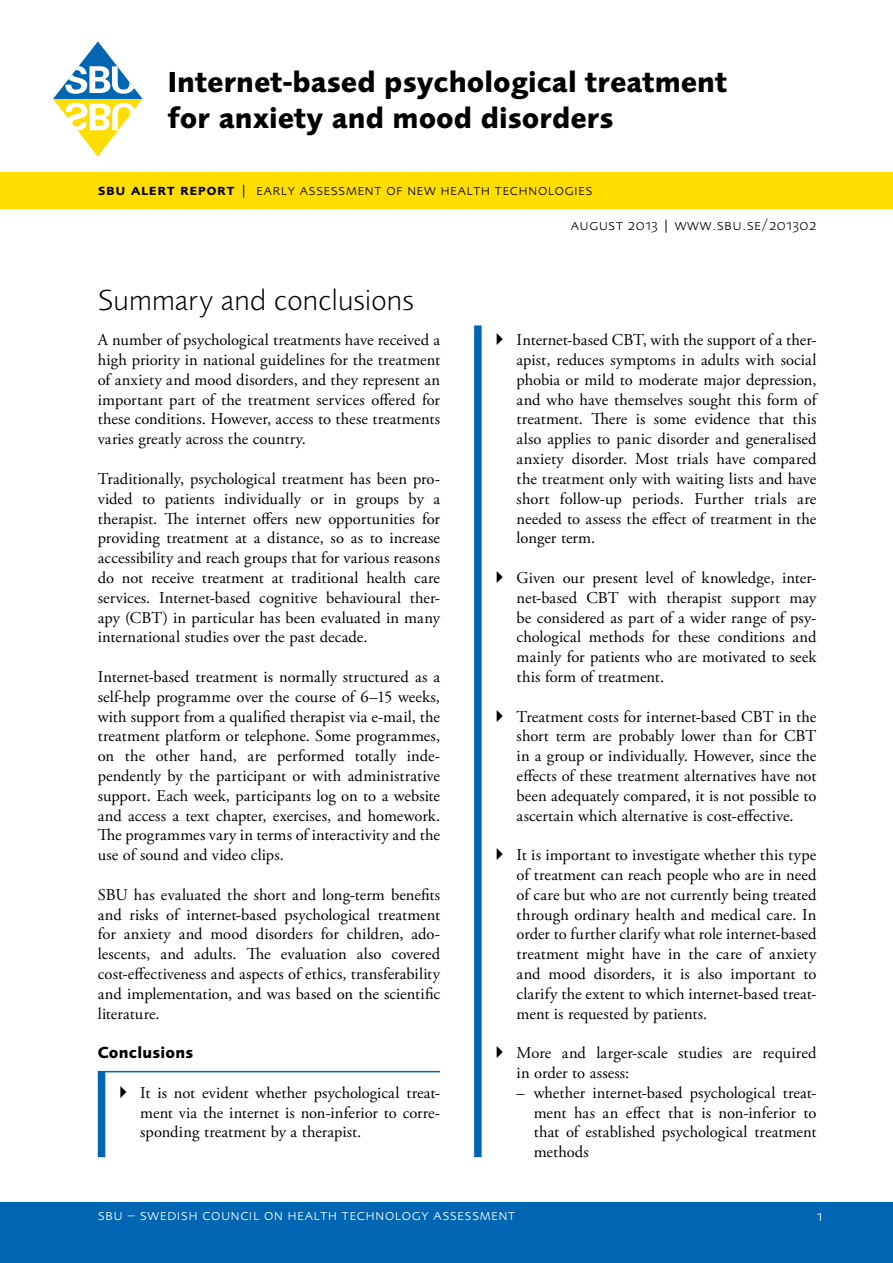
<style>
.page{position:relative;width:893px;height:1263px;background:#fff}
.page>*{position:absolute;margin:0;border:0;box-sizing:border-box;transform-origin:0 0}
.Rapporttitel{font:700 30px/36px "Foundry Sans";color:#000}
.Kapitelrubrik{font:300 30px "Foundry Sans";letter-spacing:.005em;color:#000}
.Brödtext{font:16.5px/19.8px "Adobe Garamond Pro";letter-spacing:.005em;color:#000;text-align:justify}
.Rubrik__Slutsats___S{font:700 16.5px "Foundry Sans";letter-spacing:.015em;color:#000}
.Sidhuvud_svart{font:300 15.45px "Foundry Sans Expert";letter-spacing:.03em;color:#000}
.Sidhuvud_vitt{font:300 15.45px "Foundry Sans Expert";letter-spacing:.03em;color:#fff}
.s1{font-weight:600}
</style>
<div class="page">
<div style="left:0;top:1202px;width:893px;height:61px;background:#0066b3"></div>
<svg style="left:53px;top:41px;width:90px;height:115px"></svg>
<div style="left:0;top:173px;width:893px;height:36px;background:#fd0"></div>
<hr style="left:98px;top:1071px;width:342px;height:1px;background:#0066b3">
<div style="left:474px;top:325px;width:8px;height:832px;background:#0066b3"></div>
<div style="left:98px;top:1071px;width:7px;height:86px;background:#0066b3"></div>
<p class="Rapporttitel" style="left:168px;top:64px;width:561px">Internet-based psychological treatment for anxiety and mood disorders</p>
<p class="Sidhuvud_svart" style="left:98px;top:180px;width:496px"><span class="s1">sbu alert report</span> | early assessment of new health technologies</p>
<h1 class="Kapitelrubrik" style="left:98px;top:283px;width:317px">Summary and conclusions</h1>
<p class="Brödtext" style="left:98px;top:331px;width:344px">A number of psychological treatments have received a high priority in national guidelines for the treatment of anxiety and mood disorders, and they represent an important part of the treatment services offered for these conditions. However, access to these treatments varies greatly across the country.</p>
<p class="Brödtext" style="left:98px;top:469px;width:344px">Traditionally, psychological treatment has been pro&shy;vided to patients individually or in groups by a therapist. The internet offers new opportunities for providing treatment at a distance, so as to increase accessibility and reach groups that for various reasons do not receive treatment at traditional health care services. Internet-based cognitive behavioural ther&shy;apy (CBT) in particular has been evaluated in many international studies over the past decade.</p>
<p class="Brödtext" style="left:98px;top:667px;width:344px">Internet-based treatment is normally structured as a self-help programme over the course of 6–15 weeks, with support from a qualified therapist via e-mail, the treatment platform or telephone. Some programmes, on the other hand, are performed totally inde&shy;pendently by the participant or with administrative support. Each week, participants log on to a website and access a text chapter, exercises, and homework.<br>The programmes vary in terms of interactivity and the use of sound and video clips.</p>
<p class="Brödtext" style="left:98px;top:885px;width:344px">SBU has evaluated the short and long-term benefits and risks of internet-based psychological treatment for anxiety and mood disorders for children, ado&shy;lescents, and adults. The evaluation also covered cost-effectiveness and aspects of ethics, transferability and implementation, and was based on the scientific literature.</p>
<p class="Rubrik__Slutsats___S" style="left:98px;top:1043px;width:97px">Conclusions</p>
<p class="Brödtext" style="left:140px;top:1083px;width:301px">It is not evident whether psychological treat&shy;ment via the internet is non-inferior to corre&shy;sponding treatment by a therapist.</p>
<p class="Sidhuvud_svart" style="left:570px;top:216px;width:248px">august 2013 | www.sbu.se/201302</p>
<p class="Brödtext" style="left:517px;top:331px;width:301px">Internet-based CBT, with the support of a ther&shy;apist, reduces symptoms in adults with social phobia or mild to moderate major depression, and who have themselves sought this form of treatment. There is some evidence that this also applies to panic disorder and generalised anxiety disorder. Most trials have compared the treatment only with waiting lists and have short follow-up periods. Further trials are needed to assess the effect of treatment in the longer term.</p>
<p class="Brödtext" style="left:517px;top:568px;width:301px">Given our present level of knowledge, inter&shy;net-based CBT with therapist support may be considered as part of a wider range of psy&shy;chological methods for these conditions and mainly for patients who are motivated to seek this form of treatment.</p>
<p class="Brödtext" style="left:517px;top:707px;width:301px">Treatment costs for internet-based CBT in the short term are probably lower than for CBT in a group or individually. However, since the effects of these treatment alternatives have not been adequately compared, it is not possible to ascertain which alternative is cost-effective.</p>
<p class="Brödtext" style="left:517px;top:845px;width:301px">It is important to investigate whether this type of treatment can reach people who are in need of care but who are not currently being treated through ordinary health and medical care. In order to further clarify what role internet-based treatment might have in the care of anxiety and mood disorders, it is also important to clarify the extent to which internet-based treat&shy;ment is requested by patients.</p>
<p class="Brödtext" style="left:517px;top:1043px;width:301px">More and larger-scale studies are required in order to assess:</p>
<p class="Brödtext" style="left:534px;top:1083px;width:284px;text-indent:-17px">– whether internet-based psychological treat&shy;ment has an effect that is non-inferior to that of established psychological treatment methods</p>
<p class="Sidhuvud_vitt" style="left:98px;top:1206px;width:419px">sbu – swedish council on health technology assessment</p>
<p class="Sidhuvud_vitt" style="left:816px;top:1206px;width:7px">1</p>
</div>
